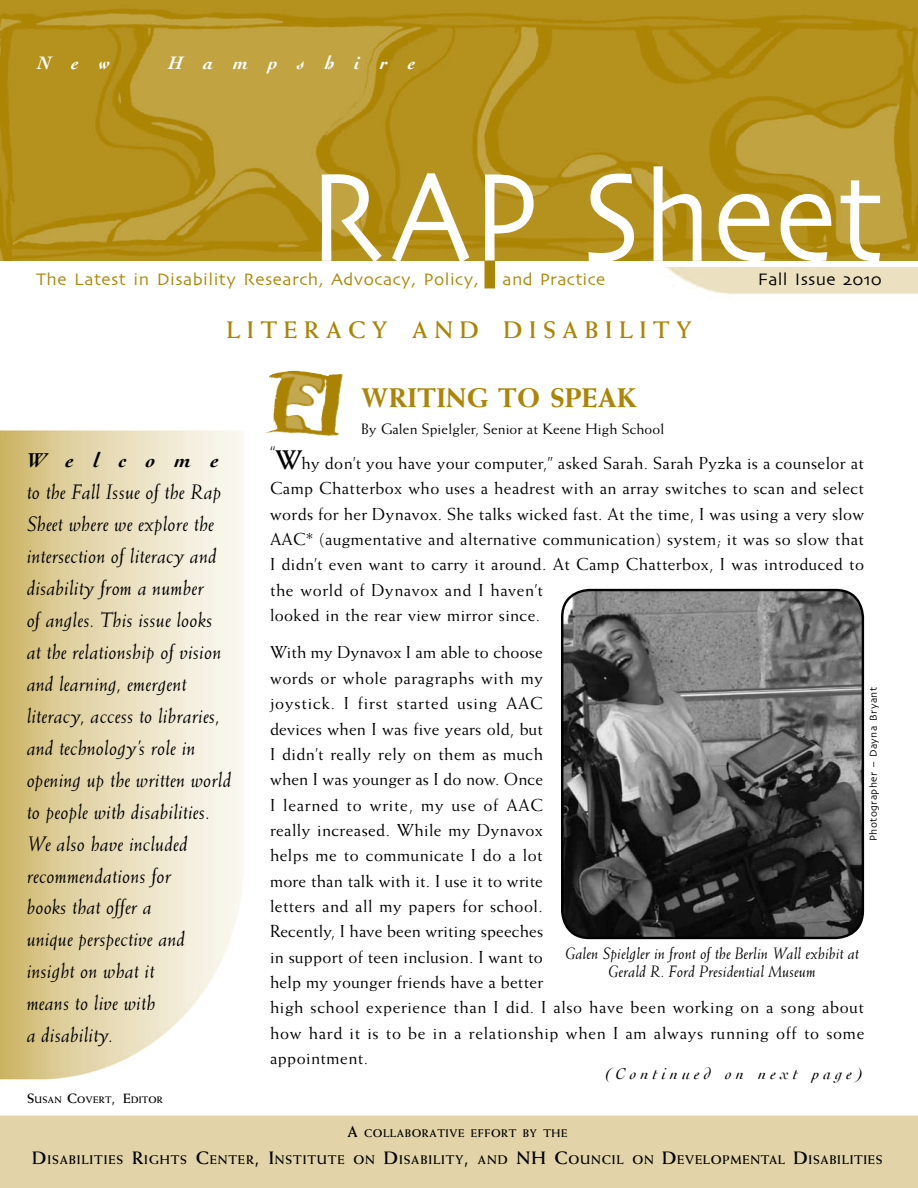
<style>
.page{position:relative;width:918px;height:1188px;background:#fff}
.page>*{position:absolute;margin:0;border:0;box-sizing:border-box;transform-origin:0 0}
.t1{font:132px "Skia CC";color:#fff;scale:.9 1}
.t2{font:800 27px "Weiss";letter-spacing:.015em;color:#ad8505}
.t3{font:700 24px "Weiss";color:#ad8505}
.t4{font:italic 21px/32px "Weiss";letter-spacing:.005em;color:#000}
.t5{font:italic 700 21px "Cochin LT";letter-spacing:.93em;color:#000}
.t6{font:italic 700 18.9px "Cochin LT";letter-spacing:1.065em;color:#fff}
.t7{font:17.4px/25.3px "Weiss";letter-spacing:.02em;color:#000}
.t8{font:17.4px "Skia CC";letter-spacing:.025em;color:#ad8505}
.t9{font:17.4px "Skia CC";letter-spacing:.015em;color:#000}
.t10{font:italic 16.5px/18px "Weiss";letter-spacing:.005em;color:#000;text-align:center}
.t11{font:italic 16.5px "Cochin LT";letter-spacing:.255em;color:#000}
.t12{font:15px "Weiss";letter-spacing:.005em;color:#000}
.t13{font:700 12.6px "Weiss";letter-spacing:.07em;color:#000}
.t14{font:700 11.1px "Weiss";letter-spacing:.05em;color:#000}
.t15{font:10.5px "Skia CC";letter-spacing:.035em;color:#000}
.t16{font:700 9.45px "Weiss";letter-spacing:.04em;color:#000}
.s1{font-size:13.5px}
.s2{font-weight:700;font-size:27px}
.s3{font-size:15.9px}
.s4{font-size:18px}
</style>
<div class="page">
<div style="left:0;top:1116px;width:918px;height:72px;background:#e2d4a8"></div>
<img style="left:0;top:430px;width:243px;height:650px">
<img style="left:666px;top:267px;width:252px;height:27px">
<img style="left:0;top:0;width:918px;height:261px">
<div style="left:484px;top:261px;width:11px;height:27px;background:#ad8505;border:2px solid #ad8505"></div>
<img style="left:266px;top:371px;width:77px;height:65px">
<img style="left:562px;top:590px;width:301px;height:348px">
<div style="left:561px;top:589px;width:303px;height:350px;border:2px solid #000;border-radius:27px"></div>
<p class="t6" style="left:38px;top:51px;width:74px">New</p>
<p class="t6" style="left:169px;top:51px;width:248px">Hampshire</p>
<h1 class="t1" style="left:308px;top:144px;width:641px">RAP Sheet</h1>
<p class="t8" style="left:36px;top:270px;width:444px">The Latest in Disability Research, Advocacy, Policy,</p>
<p class="t8" style="left:503px;top:270px;width:104px">and Practice</p>
<p class="t9" style="left:758px;top:270px;width:126px">Fall Issue 2010</p>
<h3 class="t3" style="left:227px;top:316px;width:466px">LITERACY AND DISABILITY</h3>
<p class="t5" style="left:27px;top:448px;width:193px">Welcome</p>
<p class="t4" style="left:27px;top:476px;width:206px">to the Fall Issue of the Rap<br>Sheet where we explore the intersection of literacy and disability from a number<br>of angles. This issue looks at the relationship of vision and learning, emergent literacy, access to libraries, and technology’s role in opening up the written world to people with disabilities.<br>We also have included recommendations for<br>books that offer a<br>unique perspective and insight on what it<br>means to live with<br>a disability.</p>
<p class="t16" style="left:27px;top:1094px;width:137px"><span class="s1">S</span>USAN <span class="s1">C</span>OVERT<span class="s1">, E</span>DITOR</p>
<h2 class="t2" style="left:361px;top:381px;width:277px">WRITING TO SPEAK</h2>
<p class="t12" style="left:361px;top:420px;width:305px">By Galen Spielgler, Senior at Keene High School</p>
<p class="t7" style="left:270px;top:450px;width:596px">“<span class="s2">W</span>hy don’t you have your computer,” asked Sarah. Sarah Pyzka is a counselor at Camp Chatterbox who uses a headrest with an array switches to scan and select words for her Dynavox. She talks wicked fast. At the time, I was using a very slow AAC* (augmentative and alternative communication) system; it was so slow that I didn’t even want to carry it around. At Camp Chatterbox, I was introduced to the world of Dynavox and I haven’t<br>looked in the rear view mirror since.</p>
<p class="t7" style="left:270px;top:640px;width:596px">With my Dynavox I am able to choose<br>words or whole paragraphs with my<br>joystick. I first started using AAC<br>devices when I was five years old, but<br>I didn’t really rely on them as much<br>when I was younger as I do now. Once<br>I learned to write, my use of AAC<br>really increased. While my Dynavox<br>helps me to communicate I do a lot<br>more than talk with it. I use it to write<br>letters and all my papers for school.<br>Recently, I have been writing speeches<br>in support of teen inclusion. I want to<br>help my younger friends have a better<br>high school experience than I did. I also have been working on a song about how hard it is to be in a relationship when I am always running off to some appointment.</p>
<p class="t15" style="left:868px;top:841px;width:156px;rotate:-90deg">Photographer – Dayna Bryant</p>
<p class="t10" style="left:565px;top:945px;width:296px">Galen Spielgler in front of the Berlin Wall exhibit at<br>Gerald R. Ford Presidential Museum</p>
<p class="t11" style="left:604px;top:1064px;width:261px">(Continued on next page)</p>
<p class="t14" style="left:347px;top:1127px;width:222px"><span class="s3">A</span> COLLABORATIVE EFFORT BY THE</p>
<p class="t13" style="left:32px;top:1152px;width:500px"><span class="s4">D</span>ISABILITIES <span class="s4">R</span>IGHTS <span class="s4">C</span>ENTER<span class="s4">, I</span>NSTITUTE ON <span class="s4">D</span>ISABILITY<span class="s4">,</span> AND <span class="s4">NH</span></p>
<p class="t13" style="left:555px;top:1152px;width:330px"><span class="s4">C</span>OUNCIL ON <span class="s4">D</span>EVELOPMENTAL <span class="s4">D</span>ISABILITIES</p>
</div>
